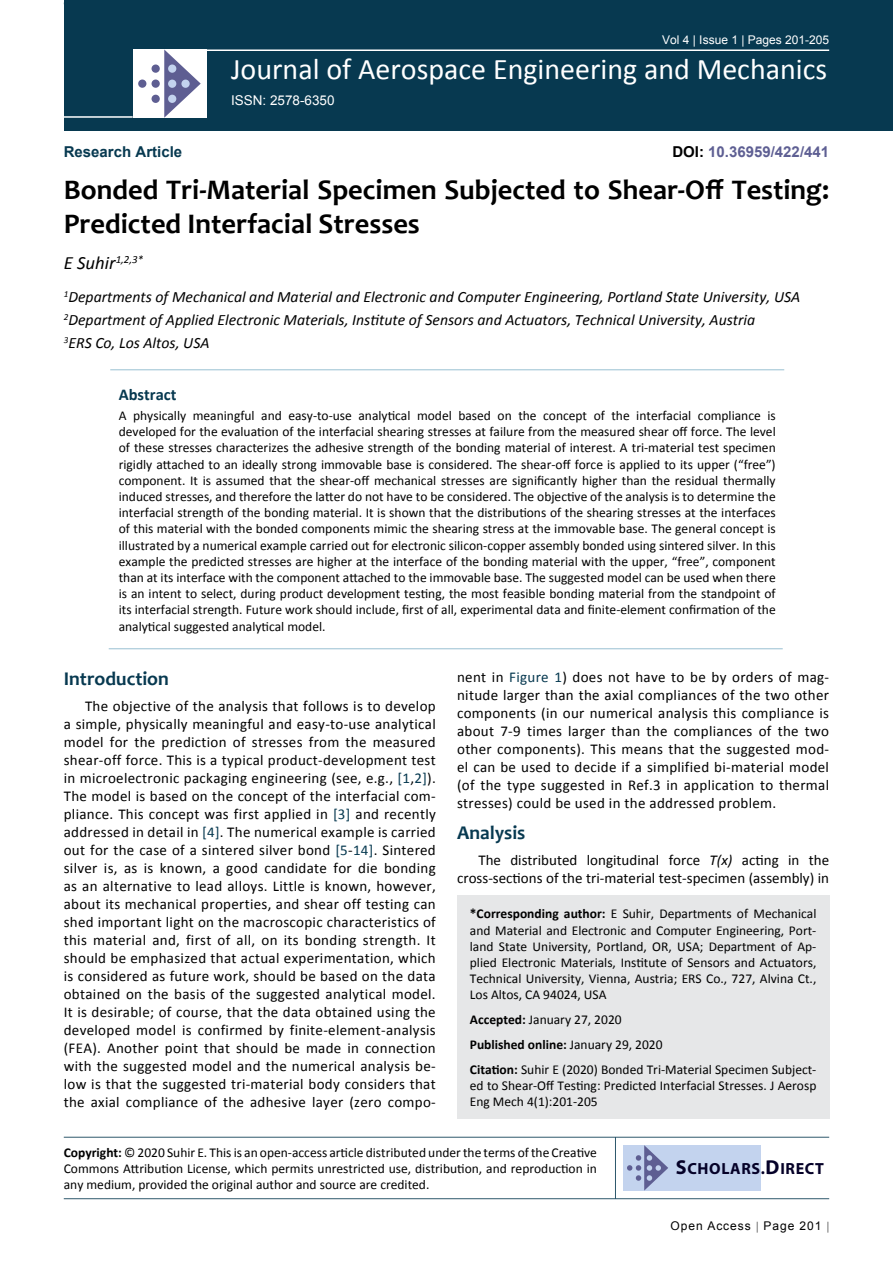
<style>
.page{position:relative;width:893px;height:1263px;background:#fff}
.page>*{position:absolute;margin:0;border:0;box-sizing:border-box;transform-origin:0 0}
.t1{font:30px "Calibri";color:#fff}
.t2{font:700 28.5px/34.2px "Candara";color:#000}
.t3{font:700 19.5px "Candara";color:#073950}
.t4{font:italic 18.75px "Calibri";color:#000}
.t5{font:700 16.5px "Calibri";color:#073950}
.t6{font:700 16.2px "Myriad Pro";letter-spacing:.04em;color:#050128}
.t7{font:italic 15.75px/23.1px "Calibri";color:#000}
.t8{font:15px/18px "Calibri";letter-spacing:.02em;color:#000;text-align:justify}
.t9{font:15px/18px "Calibri";color:#000;text-align:right}
.t10{font:700 15px "Arial";color:#5e5f93}
.t11{font:700 15px "Arial";color:#073950}
.t12{font:13.5px/16.2px "Calibri";color:#000;text-align:justify}
.t13{font:13.5px "Arial";color:#fff}
.t14{font:12px "Arial";color:#fff}
.t15{font:12px "Arial";letter-spacing:.08em;color:#000}
.s1{color:#000}
.s2{color:#073950}
.s3{font-style:italic}
.s4{font-weight:700}
.s5{font-size:20.25px}
</style>
<div class="page">
<div style="left:64px;top:0;width:829px;height:131px;background:#073950"></div>
<div style="left:457px;top:895px;width:372px;height:224px;background:#e6e7e8"></div>
<hr style="left:64px;top:1137px;width:765px;height:1px;background:#073950">
<hr style="left:64px;top:1198px;width:765px;height:1px;background:#073950">
<hr style="left:615px;top:1137px;width:1px;height:62px;background:#073950">
<hr style="left:204px;top:49px;width:625px;height:2px;background:#fff">
<hr style="left:64px;top:116px;width:69px;height:2px;background:#fff">
<div style="left:133px;top:49px;width:74px;height:69px;background:#fff"></div>
<svg style="left:164px;top:49px;width:37px;height:69px"></svg>
<div style="left:152px;top:65px;width:8px;height:8px;background:#5e5e92;border-radius:50%"></div>
<div style="left:138px;top:80px;width:8px;height:8px;background:#5e5e92;border-radius:50%"></div>
<div style="left:152px;top:80px;width:8px;height:8px;background:#5e5e92;border-radius:50%"></div>
<div style="left:168px;top:80px;width:8px;height:8px;background:#c3d3ee;border-radius:50%"></div>
<div style="left:181px;top:80px;width:9px;height:8px;background:#c3d3ee;border-radius:50%"></div>
<div style="left:168px;top:95px;width:8px;height:8px;background:#c3d3ee;border-radius:50%"></div>
<div style="left:168px;top:65px;width:8px;height:8px;background:#c3d3ee;border-radius:50%"></div>
<div style="left:152px;top:95px;width:8px;height:8px;background:#5e5e92;border-radius:50%"></div>
<div style="left:623px;top:1145px;width:138px;height:45px;background:#c3d3ee"></div>
<svg style="left:627px;top:1145px;width:41px;height:45px"></svg>
<hr style="left:110px;top:369px;width:674px;height:1px;background:#98c0d2">
<hr style="left:109px;top:648px;width:674px;height:1px;background:#98c0d2">
<p class="t14" style="left:662px;top:32px;width:169px">Vol 4 | Issue 1 | Pages 201-205</p>
<h1 class="t1" style="left:231px;top:50px;width:598px">Journal of Aerospace Engineering and Mechanics</h1>
<p class="t11" style="left:64px;top:142px;width:120px">Research Article</p>
<p class="t13" style="left:231px;top:92px;width:105px">ISSN: 2578-6350</p>
<p class="t10" style="left:672px;top:142px;width:158px"><span class="s1">DOI:</span> 10.36959/422/441</p>
<h2 class="t2" style="left:64px;top:173px;width:767px">Bonded Tri-Material Specimen Subjected to Shear-Off Testing:<br>Predicted Interfacial Stresses</h2>
<h3 class="t4" style="left:64px;top:250px;width:81px">E Suhir<sup>1,2,3*</sup></h3>
<p class="t7" style="left:64px;top:284px;width:738px"><sup>1</sup>Departments of Mechanical and Material and Electronic and Computer Engineering, Portland State University, USA<br><sup>2</sup>Department of Applied Electronic Materials, Institute of Sensors and Actuators, Technical University, Austria<br><sup>3</sup>ERS Co, Los Altos, USA</p>
<p class="t5" style="left:119px;top:383px;width:59px">Abstract</p>
<p class="t12" style="left:119px;top:407px;width:658px">A physically meaningful and easy-to-use analytical model based on the concept of the interfacial compliance is developed for the evaluation of the interfacial shearing stresses at failure from the measured shear off force. The level of these stresses characterizes the adhesive strength of the bonding material of interest. A tri-material test specimen rigidly attached to an ideally strong immovable base is considered. The shear-off force is applied to its upper (“free”) component. It is assumed that the shear-off mechanical stresses are significantly higher than the residual thermally induced stresses, and therefore the latter do not have to be considered. The objective of the analysis is to determine the interfacial strength of the bonding material. It is shown that the distributions of the shearing stresses at the interfaces of this material with the bonded components mimic the shearing stress at the immovable base. The general concept is illustrated by a numerical example carried out for electronic silicon-copper assembly bonded using sintered silver. In this example the predicted stresses are higher at the interface of the bonding material with the upper, “free”, component than at its interface with the component attached to the immovable base. The suggested model can be used when there is an intent to select, during product development testing, the most feasible bonding material from the standpoint of its interfacial strength. Future work should include, first of all, experimental data and finite-element confirmation of the analytical suggested analytical model.</p>
<h3 class="t3" style="left:64px;top:666px;width:107px">Introduction</h3>
<p class="t8" style="left:64px;top:697px;width:374px;text-indent:21px">The objective of the analysis that follows is to develop a simple, physically meaningful and easy-to-use analytical model for the prediction of stresses from the measured shear-off force. This is a typical product-development test in microelectronic packaging engineering (see, e.g., <span class="s2">[1</span>,<span class="s2">2]</span>).<br>The model is based on the concept of the interfacial com&shy;pliance. This concept was first applied in <span class="s2">[3]</span> and recently addressed in detail in <span class="s2">[4]</span>. The numerical example is carried out for the case of a sintered silver bond <span class="s2">[5</span>-<span class="s2">14]</span>. Sintered silver is, as is known, a good candidate for die bonding as an alternative to lead alloys. Little is known, however, about its mechanical properties, and shear off testing can shed important light on the macroscopic characteristics of this material and, first of all, on its bonding strength. It should be emphasized that actual experimentation, which is considered as future work, should be based on the data obtained on the basis of the suggested analytical model.<br>It is desirable; of course, that the data obtained using the developed model is confirmed by finite-element-analysis (FEA). Another point that should be made in connection with the suggested model and the numerical analysis be&shy;low is that the suggested tri-material body considers that the axial compliance of the adhesive layer (zero compo-</p>
<p class="t8" style="left:457px;top:668px;width:374px">nent in <span class="s2">Figure 1</span>) does not have to be by orders of mag&shy;nitude larger than the axial compliances of the two other components (in our numerical analysis this compliance is about 7-9 times larger than the compliances of the two other components). This means that the suggested mod&shy;el can be used to decide if a simplified bi-material model (of the type suggested in Ref.3 in application to thermal stresses) could be used in the addressed problem.</p>
<h3 class="t3" style="left:457px;top:820px;width:70px">Analysis</h3>
<p class="t9" style="left:457px;top:851px;width:374px">The distributed longitudinal force <span class="s3">T(x)</span> acting in the cross-sections of the tri-material test-specimen (assembly) in</p>
<p class="t12" style="left:470px;top:906px;width:348px"><span class="s4">*Corresponding author:</span> E Suhir, Departments of Mechanical and Material and Electronic and Computer Engineering, Port&shy;land State University, Portland, OR, USA; Department of Ap&shy;plied Electronic Materials, Institute of Sensors and Actuators, Technical University, Vienna, Austria; ERS Co., 727, Alvina Ct., Los Altos, CA 94024, USA</p>
<p class="t12" style="left:470px;top:1007px;width:348px;line-height:24.8px;text-align:left"><span class="s4">Accepted:</span> January 27, 2020<br><span class="s4">Published online:</span> January 29, 2020<br><span class="s4">Citation:</span> Suhir E (2020) Bonded Tri-Material Specimen Subject-</p>
<p class="t12" style="left:470px;top:1077px;width:348px">ed to Shear-Off Testing: Predicted Interfacial Stresses. J Aerosp<br>Eng Mech 4(1):201-205</p>
<p class="t12" style="left:64px;top:1144px;width:535px"><span class="s4">Copyright:</span> © 2020 Suhir E. This is an open-access article distributed under the terms of the Creative Commons Attribution License, which permits unrestricted use, distribution, and reproduction in any medium, provided the original author and source are credited.</p>
<p class="t6" style="left:676px;top:1158px;width:150px"><span class="s5">S</span>CHOLARS.<span class="s5">D</span>IRECT</p>
<p class="t15" style="left:670px;top:1218px;width:152px">Open Access Page 201</p>
</div>
